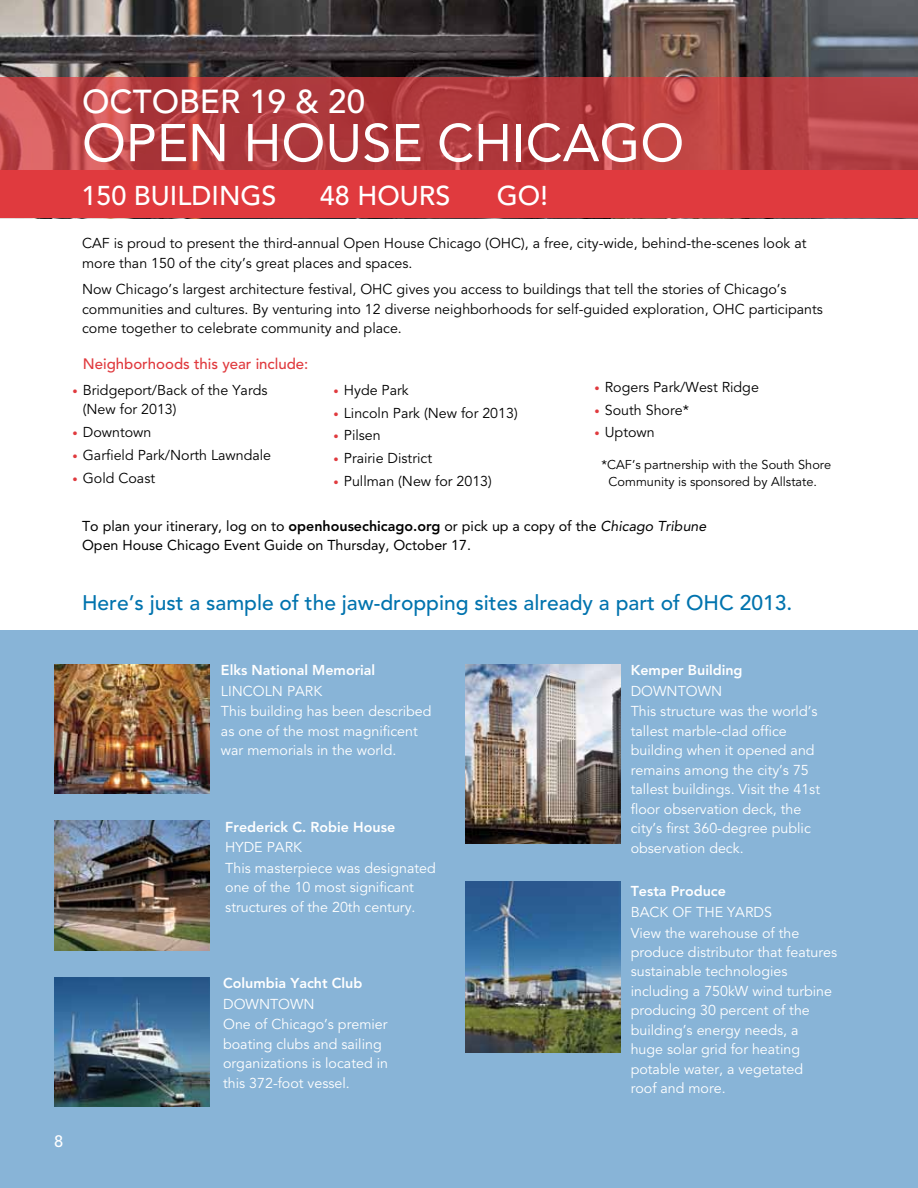
<style>
.page{position:relative;width:918px;height:1188px;background:#fff}
.page>*{position:absolute;margin:0;border:0;box-sizing:border-box;transform-origin:0 0}
.t1{font:52.5px "Avenir";color:#fff}
.t2{font:500 33px "Avenir";color:#fff}
.t3{font:500 27px "Avenir";color:#fff}
.t4{font:500 21px "Avenir";color:#0073ae}
.t5{font:500 16.5px "Avenir";color:#fff}
.t6{font:500 15px "Avenir";color:#e03a3e}
.t7{font:14.25px/19.6px "Avenir";color:#fff}
.t8{font:14.25px/19.5px "Avenir";color:#000}
.t9{font:14.25px/19.5px "Avenir";color:#000}
.t10{font:800 14.25px "Avenir";color:#fff}
.t11{font:12.75px/17.2px "Avenir";color:#000;text-align:center}
.s1{font-size:10.5px;color:#e03a3e}
.s2{font-weight:800}
.s3{font-style:italic}
</style>
<div class="page">
<div style="left:0;top:631px;width:918px;height:557px;background:#88b4d7"></div>
<img style="left:54px;top:664px;width:156px;height:130px">
<img style="left:54px;top:821px;width:156px;height:129px">
<img style="left:54px;top:977px;width:156px;height:130px">
<img style="left:465px;top:664px;width:156px;height:179px">
<img style="left:465px;top:881px;width:156px;height:172px">
<img style="left:0;top:0;width:918px;height:78px">
<svg style="left:0;top:78px;width:918px;height:93px;background:#b63f42"></svg>
<div style="left:0;top:171px;width:918px;height:47px;background:#e03a3e"></div>
<h2 class="t2" style="left:82px;top:83px;width:284px">OCTOBER 19 &amp; 20</h2>
<h1 class="t1" style="left:82px;top:112px;width:604px">Open house Chicago</h1>
<h3 class="t3" style="left:81px;top:180px;width:68px">150 buildings</h3>
<h3 class="t3" style="left:320px;top:180px;width:54px">48 hours</h3>
<h3 class="t3" style="left:497px;top:180px;width:52px">Go!</h3>
<p class="t8" style="left:82px;top:234px;width:726px">CAF is proud to present the third-annual Open House Chicago (OHC), a free, city-wide, behind-the-scenes look at more than 150 of the city’s great places and spaces.</p>
<p class="t8" style="left:82px;top:280px;width:742px">Now Chicago’s largest architecture festival, OHC gives you access to buildings that tell the stories of Chicago’s communities and cultures. By venturing into 12 diverse neighborhoods for self-guided exploration, OHC participants come together to celebrate community and place.</p>
<p class="t6" style="left:83px;top:355px;width:227px">Neighborhoods this year include:</p>
<p class="t8" style="left:83px;top:381px;width:186px;text-indent:-10px"><span class="s1">•</span> Bridgeport/Back of the Yards (New for 2013)</p>
<p class="t8" style="left:72px;top:423px;width:81px"><span class="s1">•</span> Downtown</p>
<p class="t8" style="left:72px;top:446px;width:200px"><span class="s1">•</span> Garfield Park/North Lawndale</p>
<p class="t8" style="left:72px;top:468px;width:84px"><span class="s1">•</span> Gold Coast</p>
<p class="t8" style="left:333px;top:381px;width:77px"><span class="s1">•</span> Hyde Park</p>
<p class="t8" style="left:333px;top:403px;width:186px"><span class="s1">•</span> Lincoln Park (New for 2013)</p>
<p class="t8" style="left:333px;top:426px;width:49px"><span class="s1">•</span> Pilsen</p>
<p class="t8" style="left:333px;top:449px;width:100px"><span class="s1">•</span> Prairie District</p>
<p class="t8" style="left:333px;top:471px;width:160px"><span class="s1">•</span> Pullman (New for 2013)</p>
<p class="t8" style="left:594px;top:378px;width:166px"><span class="s1">•</span> Rogers Park/West Ridge</p>
<p class="t8" style="left:594px;top:400px;width:96px"><span class="s1">•</span> South Shore*</p>
<p class="t8" style="left:594px;top:423px;width:62px"><span class="s1">•</span> Uptown</p>
<p class="t11" style="left:602px;top:456px;width:231px">*CAF’s partnership with the South Shore<br>Community is sponsored by Allstate.</p>
<p class="t9" style="left:82px;top:516px;width:626px">To plan your itinerary, log on to <span class="s2">openhousechicago.org</span> or pick up a copy of the <span class="s3">Chicago Tribune<br></span>Open House Chicago Event Guide on Thursday, October 17.</p>
<h3 class="t4" style="left:82px;top:591px;width:712px">Here’s just a sample of the jaw-dropping sites already a part of OHC 2013.</h3>
<p class="t5" style="left:54px;top:1131px;width:11px">8</p>
<p class="t10" style="left:221px;top:662px;width:156px">Elks National Memorial</p>
<p class="t7" style="left:221px;top:681px;width:17px">Lincoln</p>
<p class="t7" style="left:221px;top:681px;width:212px;text-indent:66px">Park<br>This building has been described as one of the most magnificent war memorials in the world.</p>
<p class="t10" style="left:225px;top:818px;width:171px">Frederick C. Robie House</p>
<p class="t7" style="left:225px;top:838px;width:212px">HYDE PARK<br>This masterpiece was designated one of the 10 most significant structures of the 20th century.</p>
<p class="t10" style="left:223px;top:975px;width:141px">Columbia Yacht Club</p>
<p class="t7" style="left:223px;top:994px;width:166px">DOWNTOWN<br>One of Chicago’s premier boating clubs and sailing organizations is located in this 372-foot vessel.</p>
<p class="t10" style="left:631px;top:662px;width:113px">Kemper Building</p>
<p class="t7" style="left:631px;top:681px;width:191px">DOWNTOWN<br>This structure was the world’s tallest marble-clad office building when it opened and remains among the city’s 75 tallest buildings. Visit the 41st floor observation deck, the city’s first 360-degree public observation deck.</p>
<p class="t10" style="left:631px;top:883px;width:97px">Testa Produce</p>
<p class="t7" style="left:631px;top:903px;width:208px">BACK OF THE Yards<br>View the warehouse of the produce distributor that features sustainable technologies including a 750kW wind turbine producing 30 percent of the building’s energy needs, a<br>huge solar grid for heating potable water, a vegetated<br>roof and more.</p>
</div>
